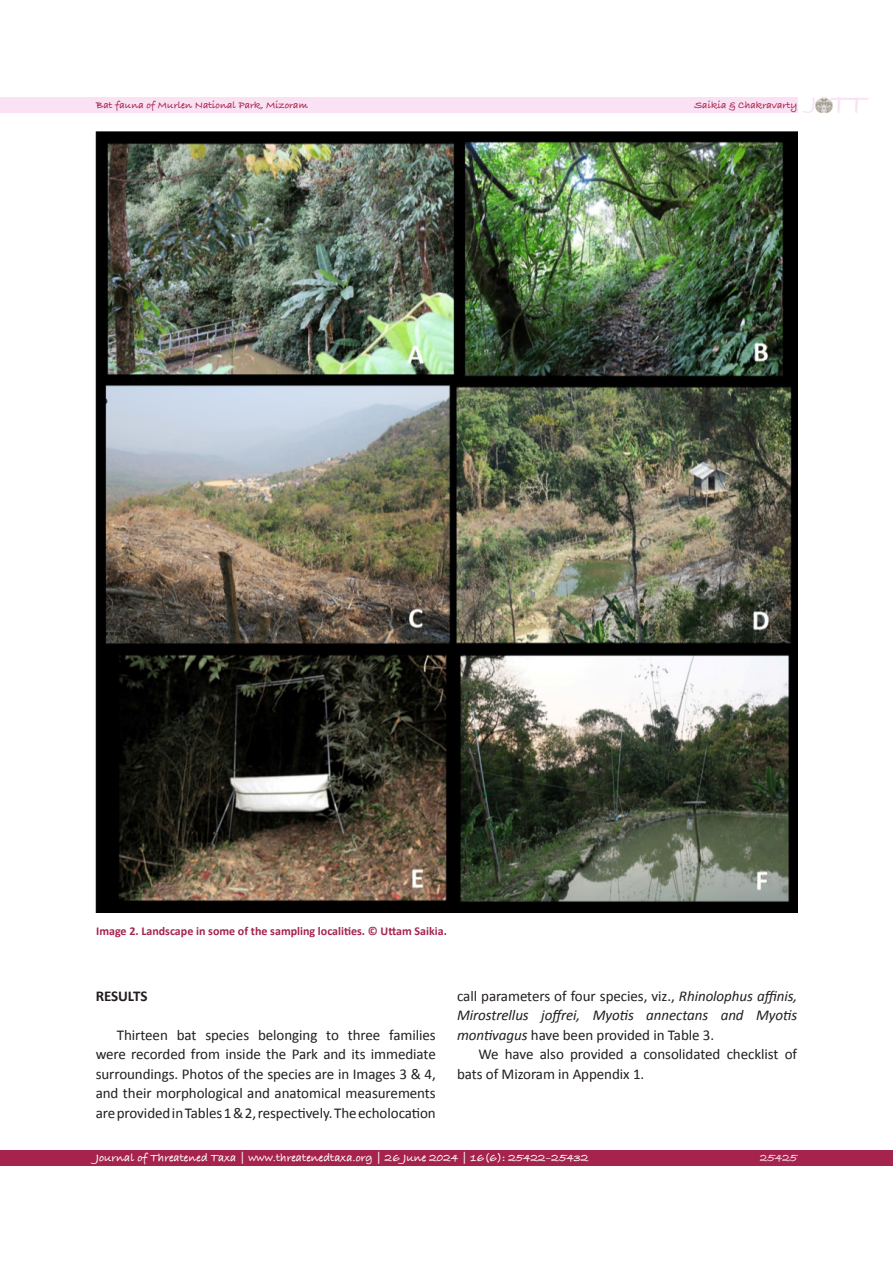
<style>
.page{position:relative;width:893px;height:1263px;background:#fff}
.page>*{position:absolute;margin:0;border:0;box-sizing:border-box;transform-origin:0 0}
.t1{font:700 28.95px "Bradley Hand ITCTT";color:#fbe1f4}
.t2{font:15px/19.5px "Calibri";letter-spacing:-.005em;color:#231f20;text-align:justify}
.t3{font:italic 15px/19.5px "Calibri";letter-spacing:-.005em;color:#231f20;text-align:justify}
.t4{font:700 15px "Calibri";letter-spacing:-.005em;color:#231f20}
.t5{font:700 12px "Bradley Hand ITCTT";color:#fff}
.t6{font:700 12px "Calibri";color:#a5234c}
.t7{font:700 12px "Bradley Hand ITCTT";color:#fbe1f4}
.t8{font:700 10.5px "Bradley Hand ITCTT";color:#a5234c}
.s1{font-family:"Calibri 2"}
.s2{font-style:normal}
</style>
<div class="page">
<div style="left:0;top:97px;width:797px;height:16px;background:#fbe1f4"></div>
<div style="left:0;top:1150px;width:893px;height:16px;background:#a5234c"></div>
<img style="left:815px;top:97px;width:17px;height:16px">
<img style="left:96px;top:132px;width:701px;height:781px">
<h1 class="t1" style="left:811px;top:82px;width:57px"><sup>J</sup> TT</h1>
<p class="t8" style="left:96px;top:97px;width:213px">Bat fauna of Murlen National Park, Mizoram</p>
<p class="t8" style="left:694px;top:97px;width:104px">Saikia &amp; Chakravarty</p>
<p class="t6" style="left:96px;top:923px;width:352px">Image 2. Landscape in some of the sampling localities. © Uttam Saikia.</p>
<p class="t4" style="left:96px;top:986px;width:53px">RESULTS</p>
<p class="t2" style="left:96px;top:1025px;width:342px;text-indent:21px">Thirteen bat species belonging to three families were recorded from inside the Park and its immediate <span class="s1">surroundings.</span> Photos of the species are in Images 3 &amp; 4, and their morphological and anatomical measurements are provided in Tables 1 &amp; 2, respectively. The echolocation</p>
<p class="t3" style="left:457px;top:986px;width:342px"><span class="s2">call parameters of four species, viz.,</span> Rhinolophus affinis, Mirostrellus joffrei, Myotis annectans and Myotis montivagus <span class="s2">have been provided in Table 3.</span></p>
<p class="t2" style="left:457px;top:1045px;width:342px;text-indent:21px">We have also provided a consolidated checklist of bats of Mizoram in Appendix 1.</p>
<p class="t5" style="left:96px;top:1149px;width:494px">Journal of Threatened Taxa | www.threatenedtaxa.org | 26 June 2024 | 16(6): 25422–25432</p>
<p class="t7" style="left:760px;top:1149px;width:39px">25425</p>
</div>
